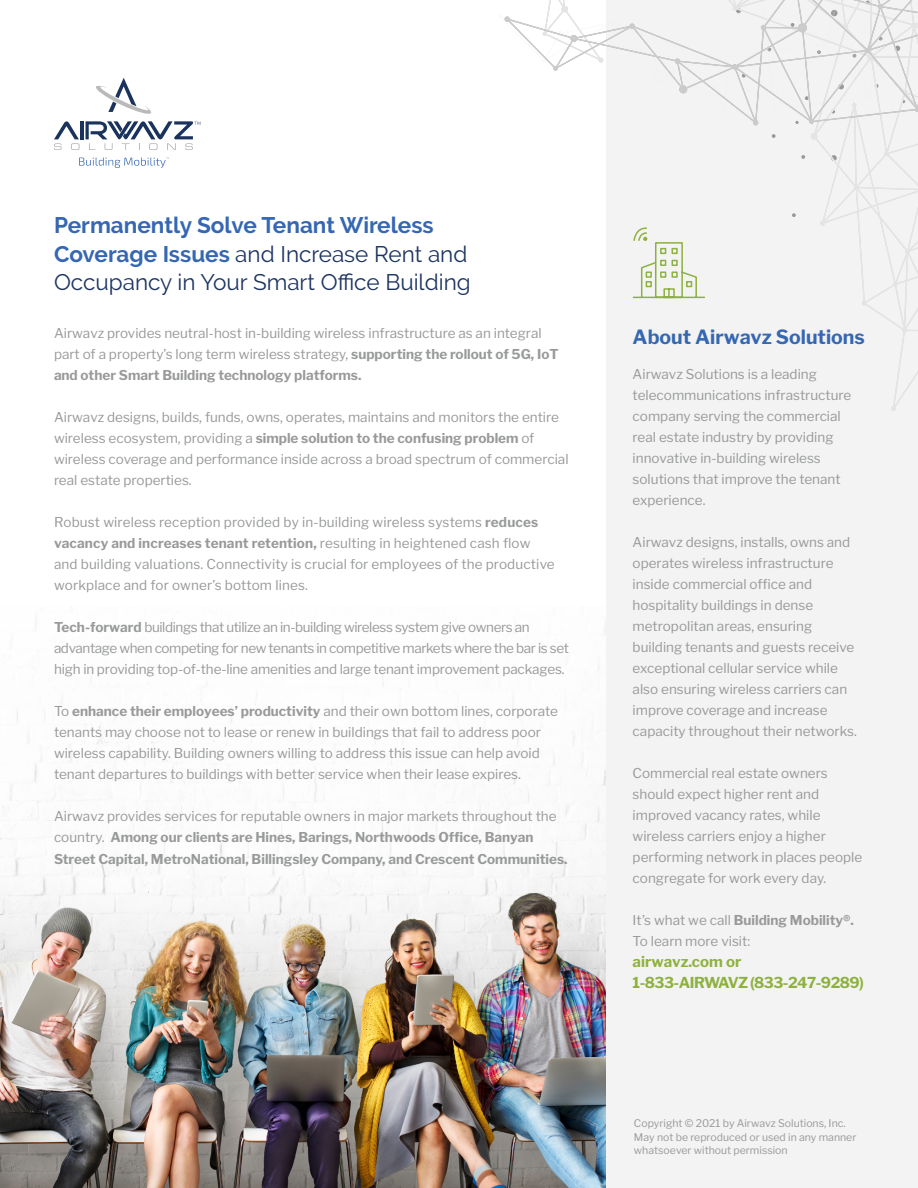
<style>
.page{position:relative;width:918px;height:1188px;background:#fff}
.page>*{position:absolute;margin:0;border:0;box-sizing:border-box;transform-origin:0 0}
.t1{font:22.5px/28.5px "Raleway";color:#1c3361}
.t2{font:700 19.5px "Libre Franklin";color:#3567b2}
.t3{font:700 15px "Libre Franklin";letter-spacing:-.035em;color:#8db13e}
.t4{font:700 15px "Libre Franklin";color:#8db13e}
.t5{font:13.5px/21px "Libre Franklin";color:#989999}
.t6{font:13.5px/21px "Libre Franklin";letter-spacing:-.03em;color:#989999}
.t7{font:700 13.5px "Libre Franklin";color:#989999}
.t8{font:10.5px/13.5px "Libre Franklin";color:#989999}
.s1{font-weight:700;color:#3567b2}
.s2{font-weight:700}
</style>
<div class="page">
<img style="left:0;top:607px;width:607px;height:581px">
<div style="left:607px;top:0;width:311px;height:1188px;background:#f3f3f3"></div>
<svg style="left:606px;top:126px;width:312px;height:285px"></svg>
<svg style="left:893px;top:282px;width:5px;height:5px"></svg>
<svg style="left:820px;top:220px;width:5px;height:6px"></svg>
<svg style="left:905px;top:249px;width:5px;height:6px"></svg>
<svg style="left:891px;top:406px;width:5px;height:5px"></svg>
<svg style="left:861px;top:300px;width:6px;height:6px"></svg>
<svg style="left:853px;top:184px;width:6px;height:6px"></svg>
<svg style="left:884px;top:151px;width:5px;height:6px"></svg>
<svg style="left:810px;top:133px;width:8px;height:7px"></svg>
<svg style="left:902px;top:328px;width:5px;height:5px"></svg>
<svg style="left:509px;top:0;width:409px;height:126px"></svg>
<svg style="left:864px;top:47px;width:11px;height:14px"></svg>
<svg style="left:760px;top:19px;width:10px;height:12px"></svg>
<svg style="left:752px;top:119px;width:7px;height:7px"></svg>
<svg style="left:809px;top:119px;width:5px;height:6px"></svg>
<svg style="left:914px;top:106px;width:4px;height:7px"></svg>
<svg style="left:674px;top:58px;width:6px;height:6px"></svg>
<svg style="left:553px;top:66px;width:5px;height:5px"></svg>
<svg style="left:629px;top:23px;width:6px;height:6px"></svg>
<svg style="left:679px;top:85px;width:9px;height:9px"></svg>
<svg style="left:732px;top:64px;width:14px;height:14px"></svg>
<svg style="left:791px;top:23px;width:16px;height:10px"></svg>
<svg style="left:504px;top:13px;width:7px;height:9px"></svg>
<svg style="left:570px;top:34px;width:7px;height:9px"></svg>
<svg style="left:877px;top:3px;width:7px;height:7px"></svg>
<svg style="left:79px;top:157px;width:90px;height:11px"></svg>
<svg style="left:54px;top:78px;width:147px;height:72px"></svg>
<svg style="left:632px;top:227px;width:74px;height:72px"></svg>
<p class="t1" style="left:54px;top:211px;width:418px"><span class="s1">Permanently Solve Tenant Wireless<br>Coverage Issues</span> and Increase Rent and<br>Occupancy in Your Smart Office Building</p>
<p class="t5" style="left:54px;top:322px;width:506px">Airwavz provides neutral-host in-building wireless infrastructure as an integral part of a property’s long term wireless strategy, <span class="s2">supporting the rollout of 5G, IoT and other Smart Building technology platforms.</span></p>
<p class="t5" style="left:54px;top:406px;width:516px">Airwavz designs, builds, funds, owns, operates, maintains and monitors the entire wireless ecosystem, providing a <span class="s2">simple solution to the confusing problem</span> of wireless coverage and performance inside across a broad spectrum of commercial real estate properties.</p>
<p class="t5" style="left:54px;top:511px;width:502px">Robust wireless reception provided by in-building wireless systems <span class="s2">reduces vacancy and increases tenant retention,</span> resulting in heightened cash flow and building valuations. Connectivity is crucial for employees of the productive workplace and for owner’s bottom lines.</p>
<p class="t6" style="left:54px;top:616px;width:517px"><span class="s2">Tech-forward</span> buildings that utilize an in-building wireless system give owners an advantage when competing for new tenants in competitive markets where the bar is set high in providing top-of-the-line amenities and large tenant improvement packages.</p>
<p class="t5" style="left:54px;top:700px;width:506px">To <span class="s2">enhance their employees’ productivity</span> and their own bottom lines, corporate tenants may choose not to lease or renew in buildings that fail to address poor wireless capability. Building owners willing to address this issue can help avoid tenant departures to buildings with better service when their lease expires.</p>
<p class="t5" style="left:54px;top:805px;width:504px">Airwavz provides services for reputable owners in major markets throughout the country. <span class="s2">Among our clients are Hines, Barings, Northwoods Office, Banyan</span></p>
<p class="t7" style="left:54px;top:851px;width:515px">Street Capital, MetroNational, Billingsley Company, and Crescent Communities.</p>
<p class="t2" style="left:633px;top:325px;width:234px">About Airwavz Solutions</p>
<p class="t5" style="left:633px;top:364px;width:220px">Airwavz Solutions is a leading telecommunications infrastructure company serving the commercial real estate industry by providing innovative in-building wireless solutions that improve the tenant experience.</p>
<p class="t5" style="left:633px;top:532px;width:226px">Airwavz designs, installs, owns and operates wireless infrastructure inside commercial office and hospitality buildings in dense metropolitan areas, ensuring building tenants and guests receive exceptional cellular service while also ensuring wireless carriers can improve coverage and increase capacity throughout their networks.</p>
<p class="t5" style="left:633px;top:763px;width:231px">Commercial real estate owners should expect higher rent and improved vacancy rates, while wireless carriers enjoy a higher performing network in places people congregate for work every day.</p>
<p class="t5" style="left:633px;top:910px;width:223px">It’s what we call <span class="s2">Building Mobility®.<br></span>To learn more visit:</p>
<p class="t4" style="left:633px;top:953px;width:110px">airwavz.com or</p>
<p class="t3" style="left:633px;top:974px;width:233px">1-833-AIRWAVZ (833-247-9289)</p>
<p class="t8" style="left:634px;top:1116px;width:224px">Copyright © 2021 by Airwavz Solutions, Inc.<br>May not be reproduced or used in any manner whatsoever without permission</p>
</div>
